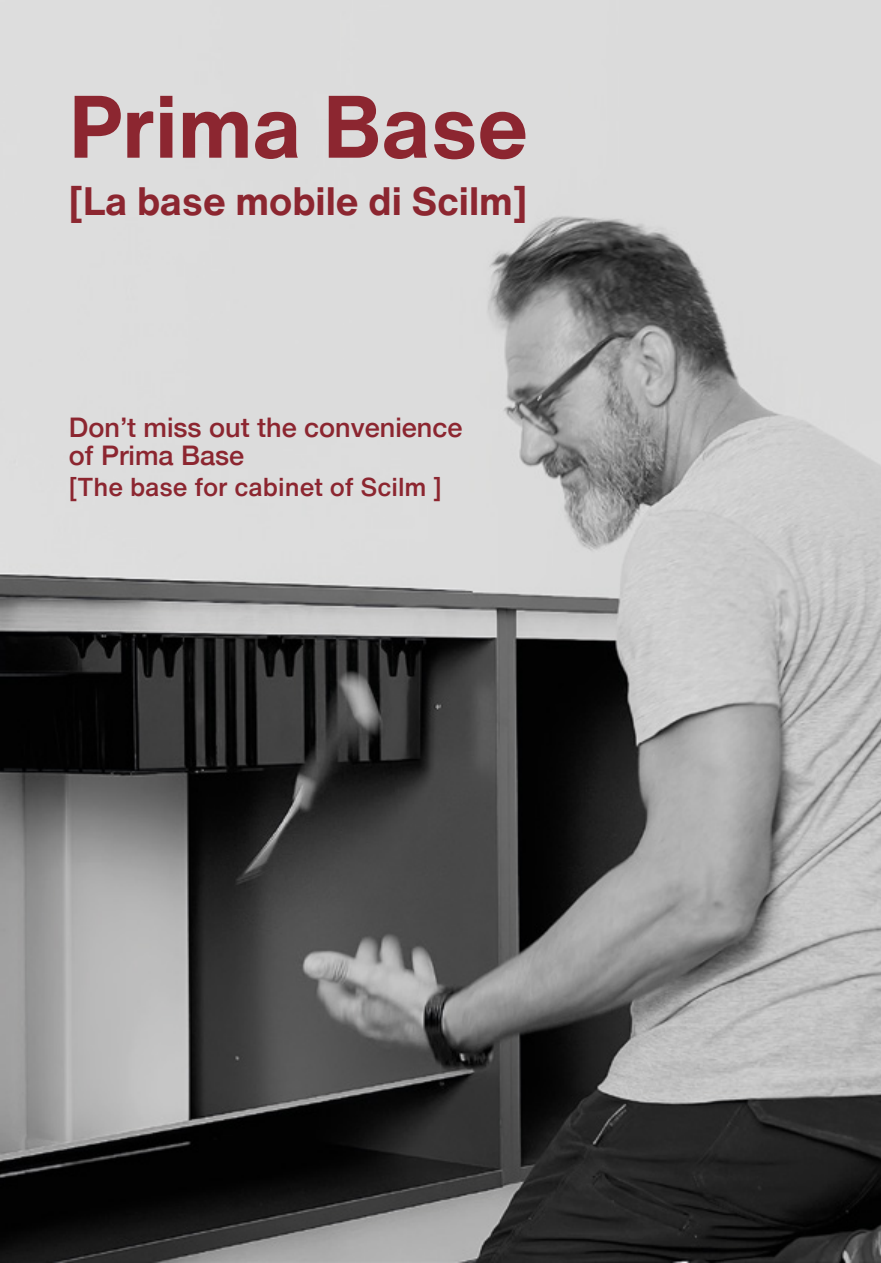
<style>
.page{position:relative;width:881px;height:1263px;background:#fff}
.page>*{position:absolute;margin:0;border:0;box-sizing:border-box;transform-origin:0 0}
.t1{font:700 86.85px "Helvetica Now Text";color:#8c2630}
.t2{font:700 39px "Helvetica Now Text";color:#8c2630}
.t3{font:500 27px/28.8px "Helvetica Neue";color:#8c2630}
.t4{font:500 25.5px "Helvetica Now Text";color:#8c2630}
</style>
<div class="page">
<img style="left:0;top:0;width:880px;height:1263px">
<h1 class="t1" style="left:69px;top:61px;width:460px">Prima Base</h1>
<h2 class="t2" style="left:69px;top:172px;width:459px">[La base mobile di Scilm]</h2>
<p class="t3" style="left:69px;top:410px;width:395px">Don’t miss out the convenience of Prima Base</p>
<p class="t4" style="left:69px;top:468px;width:374px">[The base for cabinet of Scilm ]</p>
</div>
